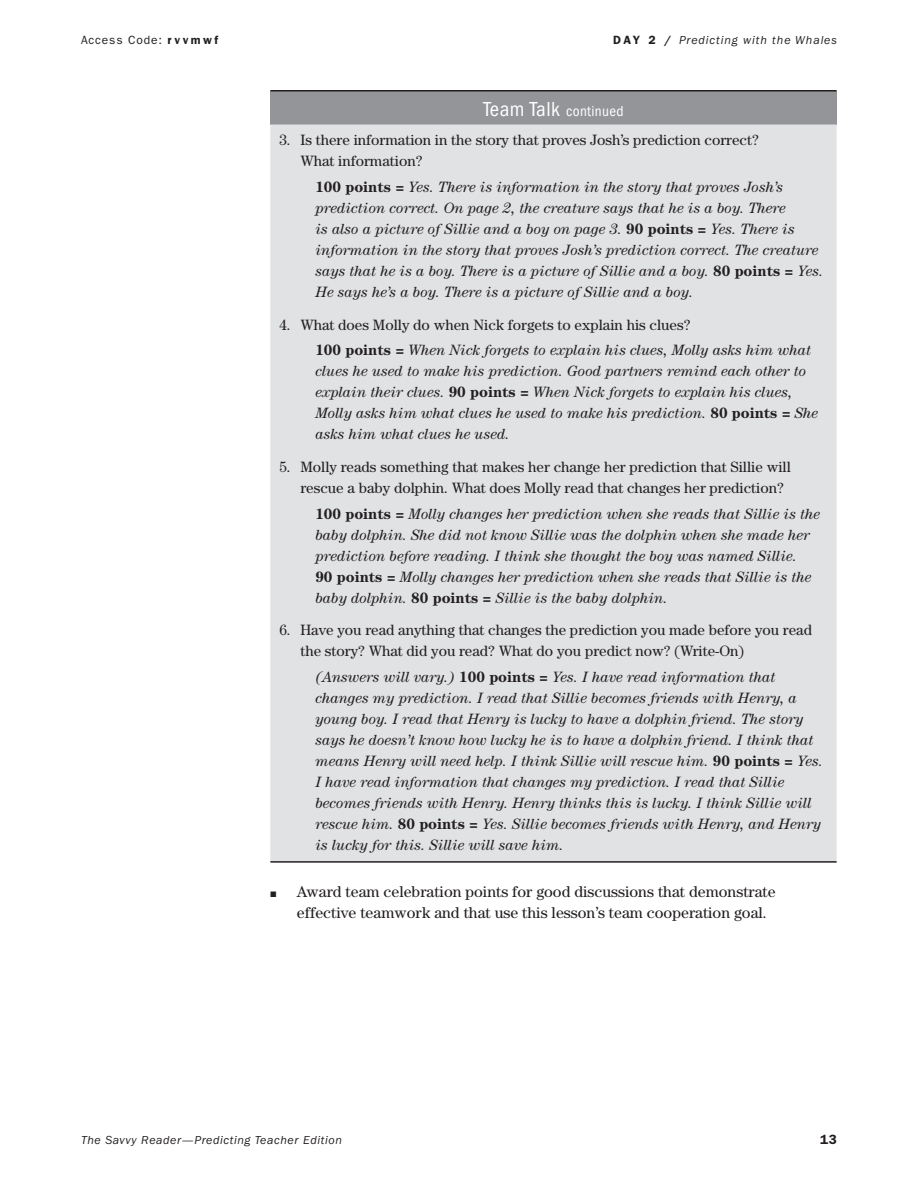
<style>
.page{position:relative;width:918px;height:1188px;background:#fff}
.page>*{position:absolute;margin:0;border:0;box-sizing:border-box;transform-origin:0 0}
.t1{font:15.75px/21px "Century";color:#231f20}
.t2{font:italic 15px/21px "Century";color:#231f20}
.t3{font:15px/21px "Century";color:#231f20}
.t4{font:condensed 15px "Franklin Gothic";letter-spacing:.025em;color:#fff}
.t5{font:600 13.5px "Franklin Gothic";color:#231f20}
.t6{font:italic 12px "Franklin Gothic";letter-spacing:.05em;color:#231f20}
.t7{font:italic 12px "Franklin Gothic";letter-spacing:.075em;color:#231f20}
.t8{font:12px "Franklin Gothic";letter-spacing:.075em;color:#231f20}
.s1{font-weight:600}
.s2{font-weight:600;font-style:normal}
.s3{font-size:21px}
.s4{font-weight:700;font-style:normal}
.s5{font-weight:700}
.s6{font-style:italic}
</style>
<div class="page">
<div style="left:270px;top:91px;width:567px;height:33px;background:#939598"></div>
<div style="left:270px;top:124px;width:567px;height:737px;background:#e1e2e4"></div>
<hr style="left:270px;top:90px;width:567px;height:2px;background:#231f20">
<hr style="left:270px;top:861px;width:567px;height:2px;background:#231f20">
<p class="t8" style="left:81px;top:33px;width:139px">Access Code: <span class="s1">r vvmwf</span></p>
<p class="t7" style="left:613px;top:33px;width:225px"><span class="s2">DAY 2 /</span> Predicting with the Whales</p>
<p class="t4" style="left:483px;top:102px;width:142px"><span class="s3">Team Talk</span> continued</p>
<p class="t3" style="left:300px;top:129px;width:460px;text-indent:-21px">3. Is there information in the story that proves Josh’s prediction correct?<br>What information?</p>
<p class="t2" style="left:315px;top:176px;width:509px"><span class="s4">100 points =</span> Yes. There is information in the story that proves Josh’s prediction correct. On page 2, the creature says that he is a boy. There<br>is also a picture of Sillie and a boy on page 3. <span class="s4">90 points =</span> Yes. There is information in the story that proves Josh’s prediction correct. The creature says that he is a boy. There is a picture of Sillie and a boy. <span class="s4">80 points =</span> Yes.<br>He says he’s a boy. There is a picture of Sillie and a boy.</p>
<p class="t3" style="left:315px;top:312px;width:497px;line-height:25.5px;text-indent:-36px">4. What does Molly do when Nick forgets to explain his clues?<br><span class="s5">100 points =</span> <span class="s6">When Nick forgets to explain his clues, Molly asks him what</span></p>
<p class="t2" style="left:315px;top:360px;width:504px">clues he used to make his prediction. Good partners remind each other to explain their clues. <span class="s4">90 points =</span> When Nick forgets to explain his clues, Molly asks him what clues he used to make his prediction. <span class="s4">80 points =</span> She asks him what clues he used.</p>
<p class="t3" style="left:300px;top:456px;width:492px;text-indent:-21px">5. Molly reads something that makes her change her prediction that Sillie will rescue a baby dolphin. What does Molly read that changes her prediction?</p>
<p class="t2" style="left:315px;top:503px;width:506px"><span class="s4">100 points =</span> Molly changes her prediction when she reads that Sillie is the baby dolphin. She did not know Sillie was the dolphin when she made her prediction before reading. I think she thought the boy was named Sillie.<br><span class="s4">90 points =</span> Molly changes her prediction when she reads that Sillie is the baby dolphin. <span class="s4">80 points =</span> Sillie is the baby dolphin.</p>
<p class="t3" style="left:300px;top:620px;width:513px;text-indent:-21px">6. Have you read anything that changes the prediction you made before you read the story? What did you read? What do you predict now? (Write‑On)</p>
<p class="t2" style="left:315px;top:666px;width:509px">(Answers will vary.) <span class="s4">100 points =</span> Yes. I have read information that changes my prediction. I read that Sillie becomes friends with Henry, a young boy. I read that Henry is lucky to have a dolphin friend. The story says he doesn’t know how lucky he is to have a dolphin friend. I think that means Henry will need help. I think Sillie will rescue him. <span class="s4">90 points =</span> Yes.<br>I have read information that changes my prediction. I read that Sillie becomes friends with Henry. Henry thinks this is lucky. I think Sillie will rescue him. <span class="s4">80 points =</span> Yes. Sillie becomes friends with Henry, and Henry is lucky for this. Sillie will save him.</p>
<p class="t1" style="left:297px;top:881px;width:480px">Award team celebration points for good discussions that demonstrate effective teamwork and that use this lesson’s team cooperation goal.</p>
<p class="t6" style="left:81px;top:1133px;width:262px">The Savvy Reader—Predicting Teacher Edition</p>
<p class="t5" style="left:820px;top:1132px;width:18px">13</p>
</div>
